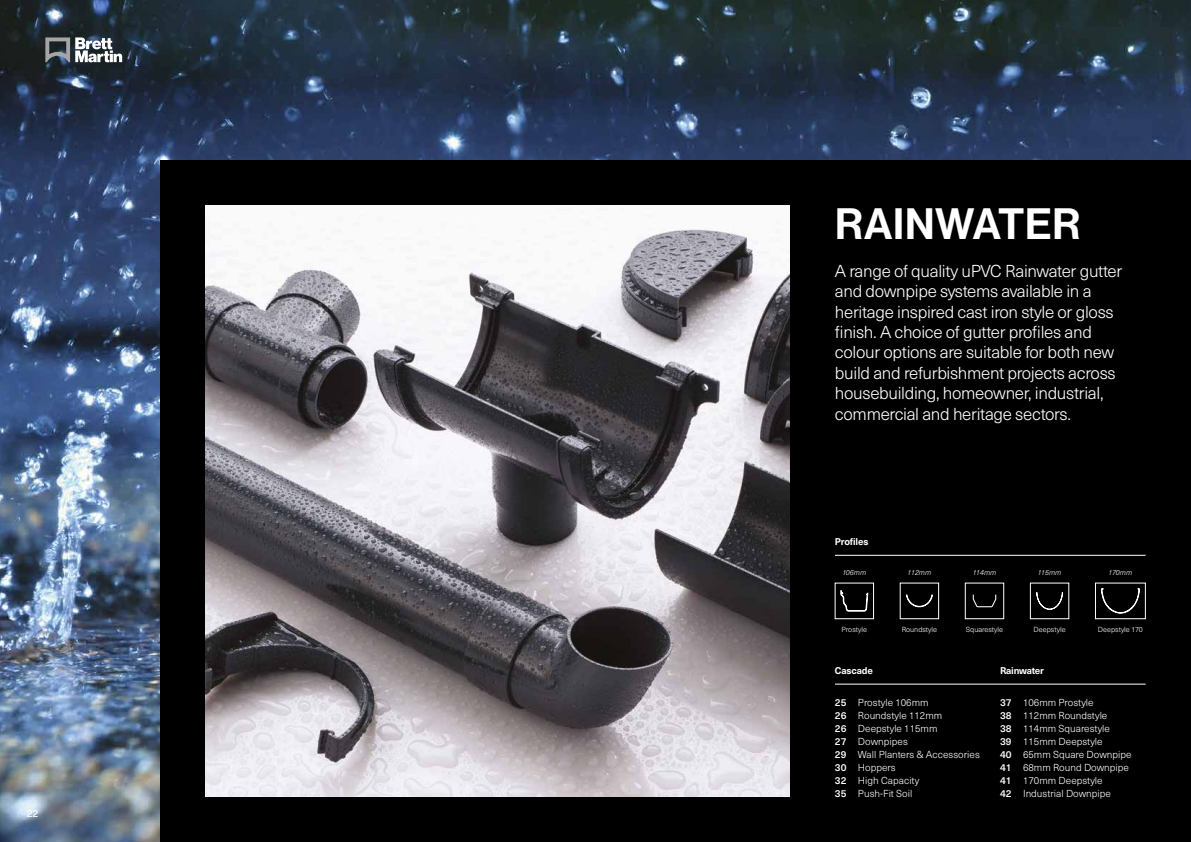
<style>
.page{position:relative;width:1191px;height:842px;background:#fff}
.page>*{position:absolute;margin:0;border:0;box-sizing:border-box;transform-origin:0 0}
.t1{font:43px "N Haas Grotesk DS Pro 65 Md";letter-spacing:.015em;color:#fff}
.t2{font:300 17px/20.4px "Neue Haas Unica W1 G";letter-spacing:-.02em;color:#fff}
.t3{font:300 10px/13px "Neue Haas Unica W1 G";color:#fff}
.t4{font:700 9.6px "Neue Haas Unica W1 G";letter-spacing:-.02em;color:#fff}
.t5{font:300 7.3px "Neue Haas Unica W1 G";color:#fff}
.t6{font:italic 300 7.3px "Neue Haas Unica W1 G";letter-spacing:-.005em;color:#fff}
.s1{font-weight:500}
</style>
<div class="page">
<img style="left:0;top:0;width:1191px;height:842px">
<svg style="left:45px;top:37px;width:77px;height:25px"></svg>
<div style="left:160px;top:160px;width:1031px;height:682px;background:#000"></div>
<img style="left:206px;top:206px;width:583px;height:591px">
<hr style="left:835px;top:555px;width:310px;height:1px;background:#fff">
<hr style="left:835px;top:684px;width:310px;height:1px;background:#fff">
<svg style="left:906px;top:594px;width:27px;height:13px"></svg>
<svg style="left:972px;top:594px;width:24px;height:14px"></svg>
<svg style="left:840px;top:590px;width:28px;height:22px"></svg>
<svg style="left:1036px;top:592px;width:27px;height:18px"></svg>
<div style="left:900px;top:583px;width:39px;height:36px;border:1px solid #fff"></div>
<div style="left:965px;top:583px;width:39px;height:36px;border:1px solid #fff"></div>
<div style="left:1030px;top:583px;width:39px;height:36px;border:1px solid #fff"></div>
<div style="left:1095px;top:583px;width:50px;height:36px;border:1px solid #fff"></div>
<svg style="left:1101px;top:588px;width:38px;height:26px"></svg>
<p class="t3" style="left:27px;top:806px;width:12px">22</p>
<h1 class="t1" style="left:835px;top:199px;width:246px">RAINWATER</h1>
<p class="t2" style="left:835px;top:260px;width:289px">A range of quality uPVC Rainwater gutter and downpipe systems available in a heritage inspired cast iron style or gloss finish. A choice of gutter profiles and colour options are suitable for both new build and refurbishment projects across housebuilding, homeowner, industrial, commercial and heritage sectors.</p>
<p class="t4" style="left:835px;top:534px;width:35px">Profiles</p>
<p class="t6" style="left:842px;top:567px;width:25px">106mm</p>
<p class="t5" style="left:841px;top:624px;width:27px">Prostyle</p>
<p class="t6" style="left:907px;top:567px;width:25px">112mm</p>
<p class="t5" style="left:901px;top:624px;width:37px">Roundstyle</p>
<p class="t6" style="left:972px;top:567px;width:25px">114mm</p>
<p class="t5" style="left:966px;top:624px;width:39px">Squarestyle</p>
<p class="t6" style="left:1037px;top:567px;width:25px">115mm</p>
<p class="t5" style="left:1033px;top:624px;width:34px">Deepstyle</p>
<p class="t6" style="left:1108px;top:567px;width:25px">170mm</p>
<p class="t5" style="left:1097px;top:624px;width:47px">Deepstyle 170</p>
<p class="t4" style="left:835px;top:663px;width:39px">Cascade</p>
<p class="t4" style="left:1000px;top:663px;width:45px">Rainwater</p>
<p class="t3" style="left:835px;top:695px;width:146px"><span class="s1">25</span> Prostyle 106mm<br><span class="s1">26</span> Roundstyle 112mm<br><span class="s1">26</span> Deepstyle 115mm<br><span class="s1">27</span> Downpipes<br><span class="s1">29</span> Wall Planters &amp; Accessories<br><span class="s1">30</span> Hoppers<br><span class="s1">32</span> High Capacity<br><span class="s1">35</span> Push-Fit Soil</p>
<p class="t3" style="left:1000px;top:695px;width:133px"><span class="s1">37</span> 106mm Prostyle<br><span class="s1">38</span> 112mm Roundstyle<br><span class="s1">38</span> 114mm Squarestyle<br><span class="s1">39</span> 115mm Deepstyle<br><span class="s1">40</span> 65mm Square Downpipe<br><span class="s1">41</span> 68mm Round Downpipe<br><span class="s1">41</span> 170mm Deepstyle<br><span class="s1">42</span> Industrial Downpipe</p>
</div>
